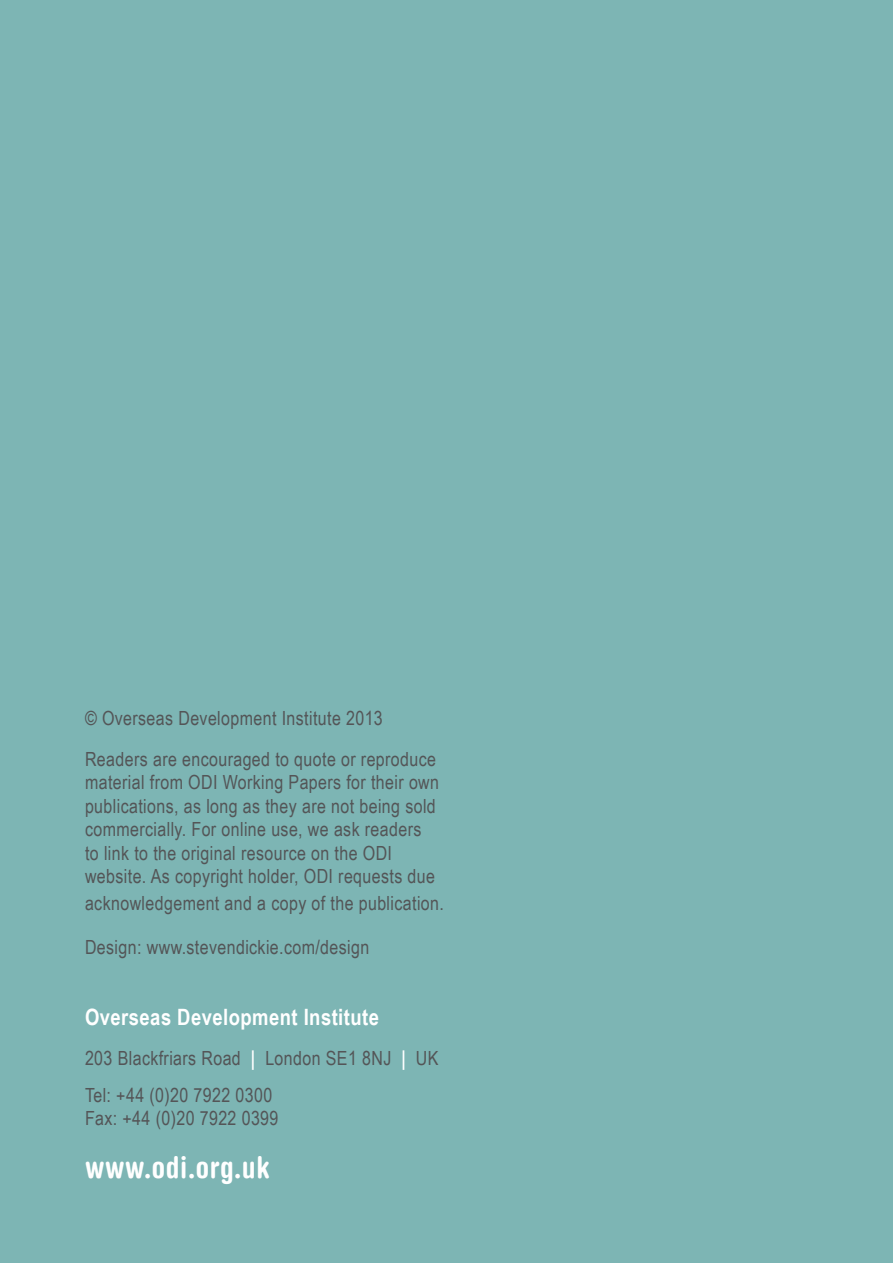
<style>
.page{position:relative;width:893px;height:1263px;background:#7db5b4}
.page>*{position:absolute;margin:0;border:0;box-sizing:border-box;transform-origin:0 0}
.t1{font:700 condensed 30px "Helvetica Rounded LT";letter-spacing:.02em;color:#fff}
.t2{font:700 22.5px "Arial Narrow";letter-spacing:.02em;color:#fff}
.t3{font:19.5px/23.4px "Arial Narrow";letter-spacing:.02em;color:#545557}
.s1{font-family:"Bell Gothic Std";font-weight:700;color:#fff}
</style>
<div class="page">
<p class="t3" style="left:85px;top:698px;width:353px;line-height:40.3px">© Overseas Development Institute 2013<br>Readers are encouraged to quote or reproduce</p>
<p class="t3" style="left:85px;top:770px;width:356px">material from ODI Working Papers for their own publications, as long as they are not being sold commercially. For online use, we ask readers to link to the original resource on the ODI website. As copyright holder, ODI requests due</p>
<p class="t3" style="left:85px;top:891px;width:360px">acknowledgement and a copy of the publication.</p>
<p class="t3" style="left:85px;top:935px;width:286px">Design: www.stevendickie.com/design</p>
<p class="t2" style="left:85px;top:1000px;width:296px">Overseas Development Institute</p>
<p class="t3" style="left:85px;top:1040px;width:355px;line-height:36.2px">203 Blackfriars Road <span class="s1">|</span> London SE1 8NJ <span class="s1">|</span> UK<br>Tel: +44 (0)20 7922 0300</p>
<p class="t3" style="left:85px;top:1105px;width:195px">Fax: +44 (0)20 7922 0399</p>
<h1 class="t1" style="left:85px;top:1149px;width:186px">www.odi.org.uk</h1>
</div>
